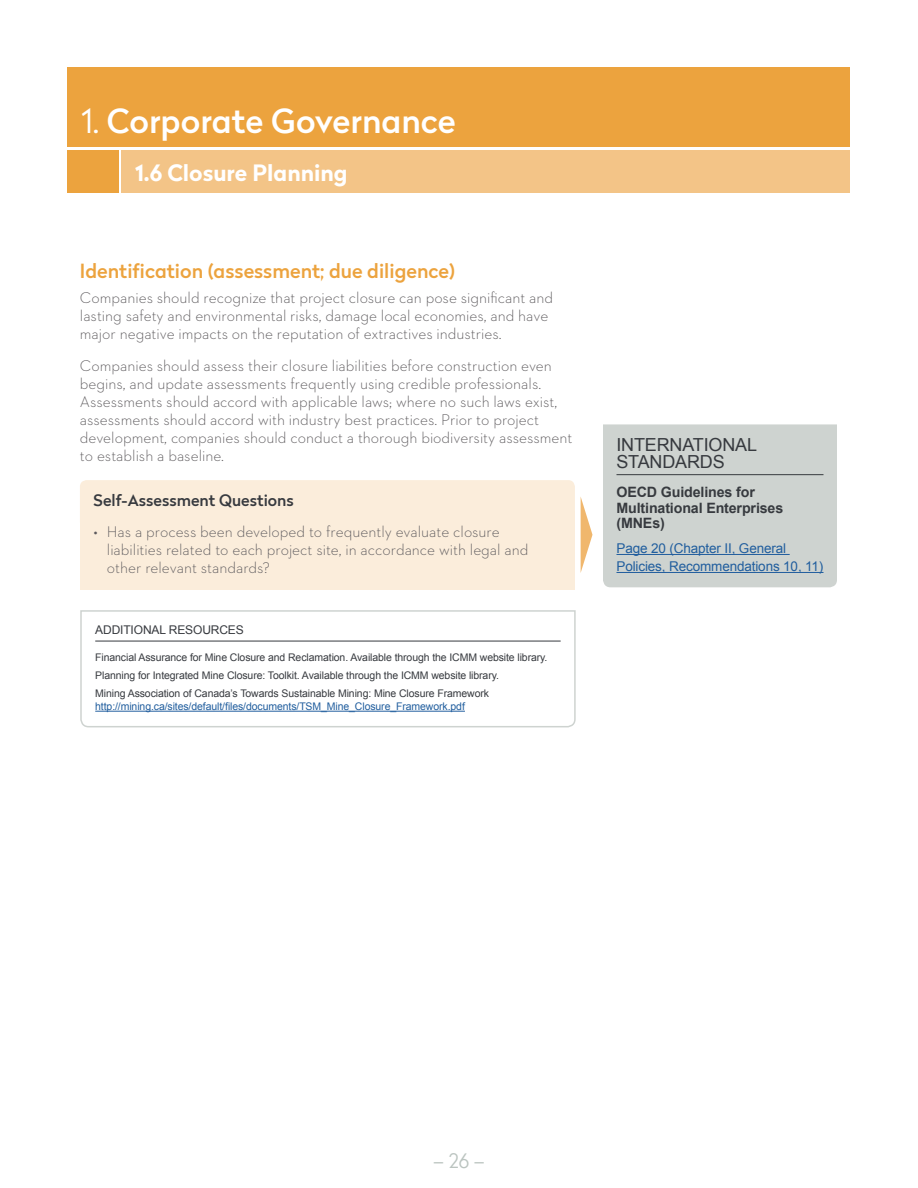
<style>
.page{position:relative;width:918px;height:1188px;background:#fff}
.page>*{position:absolute;margin:0;border:0;box-sizing:border-box;transform-origin:0 0}
.t1{font:500 33px "Radikal";color:#fff}
.t2{font:700 22.5px "Radikal";color:#fff}
.t3{font:500 19.5px "Radikal";color:#eca33e}
.t4{font:300 19.5px "Radikal";color:#bbc4c0}
.t5{font:18px/16.5px "Arial";letter-spacing:-.01em;color:#373a3f}
.t6{font:300 15.75px/18px "Neutraface 2 Text";color:#5d5a5d}
.t7{font:500 15.75px "Radikal";color:#373a3f}
.t8{font:700 14.25px/15.8px "Arial";letter-spacing:-.01em;color:#373a3f}
.t9{font:13.5px/18px "Arial";letter-spacing:-.01em;color:#215e9e}
.t10{font:12px "Arial";letter-spacing:-.01em;color:#373a3f}
.t11{font:10.5px/17.9px "Arial";letter-spacing:-.01em;color:#373a3f}
.t12{font:10.5px "Arial";letter-spacing:-.01em;color:#215e9e}
.s1{font-weight:300}
</style>
<div class="page">
<div style="left:68px;top:68px;width:782px;height:79px;background:#eca33e"></div>
<div style="left:122px;top:150px;width:728px;height:43px;background:#f3c487"></div>
<div style="left:67px;top:150px;width:52px;height:43px;background:#eca33e"></div>
<div style="left:80px;top:480px;width:495px;height:31px;background:#fbeddb"></div>
<div style="left:80px;top:511px;width:495px;height:79px;background:#fbeddb"></div>
<svg style="left:80px;top:610px;width:496px;height:118px"></svg>
<div style="left:603px;top:424px;width:234px;height:163px;background:#ced3d0"></div>
<hr style="left:616px;top:474px;width:208px;height:1px;background:#373a3f">
<hr style="left:616px;top:554px;width:174px;height:1px;background:#215e9e">
<hr style="left:616px;top:572px;width:208px;height:1px;background:#215e9e">
<svg style="left:581px;top:498px;width:11px;height:74px"></svg>
<h1 class="t1" style="left:81px;top:98px;width:376px"><span class="s1">1.</span> Corporate Governance</h1>
<h2 class="t2" style="left:135px;top:156px;width:214px">1.6 Closure Planning</h2>
<p class="t3" style="left:80px;top:257px;width:377px">Identification (assessment; due diligence)</p>
<p class="t6" style="left:80px;top:289px;width:475px">Companies should recognize that project closure can pose significant and lasting safety and environmental risks, damage local economies, and have major negative impacts on the reputation of extractives industries.</p>
<p class="t6" style="left:80px;top:356px;width:494px">Companies should assess their closure liabilities before construction even begins, and update assessments frequently using credible professionals.<br>Assessments should accord with applicable laws; where no such laws exist, assessments should accord with industry best practices. Prior to project development, companies should conduct a thorough biodiversity assessment to establish a baseline.</p>
<p class="t7" style="left:93px;top:489px;width:202px">Self-Assessment Questions</p>
<p class="t6" style="left:107px;top:523px;width:423px;text-indent:-13px">• Has a process been developed to frequently evaluate closure liabilities related to each project site, in accordance with legal and other relevant standards?</p>
<p class="t10" style="left:95px;top:622px;width:150px">ADDITIONAL RESOURCES</p>
<p class="t11" style="left:95px;top:648px;width:454px">Financial Assurance for Mine Closure and Reclamation. Available through the ICMM website library.<br>Planning for Integrated Mine Closure: Toolkit. Available through the ICMM website library.<br>Mining Association of Canada’s Towards Sustainable Mining: Mine Closure Framework</p>
<p class="t12" style="left:95px;top:700px;width:371px">http://mining.ca/sites/default/files/documents/TSM_Mine_Closure_Framework.pdf</p>
<p class="t5" style="left:616px;top:437px;width:142px">INTERNATIONAL<br>STANDARDS</p>
<p class="t8" style="left:616px;top:484px;width:168px">OECD Guidelines for<br>Multinational Enterprises (MNEs)</p>
<p class="t9" style="left:616px;top:539px;width:208px">Page 20 (Chapter II, General<br>Policies, Recommendations 10, 11)</p>
<p class="t4" style="left:433px;top:1148px;width:53px">– 26 –</p>
</div>
